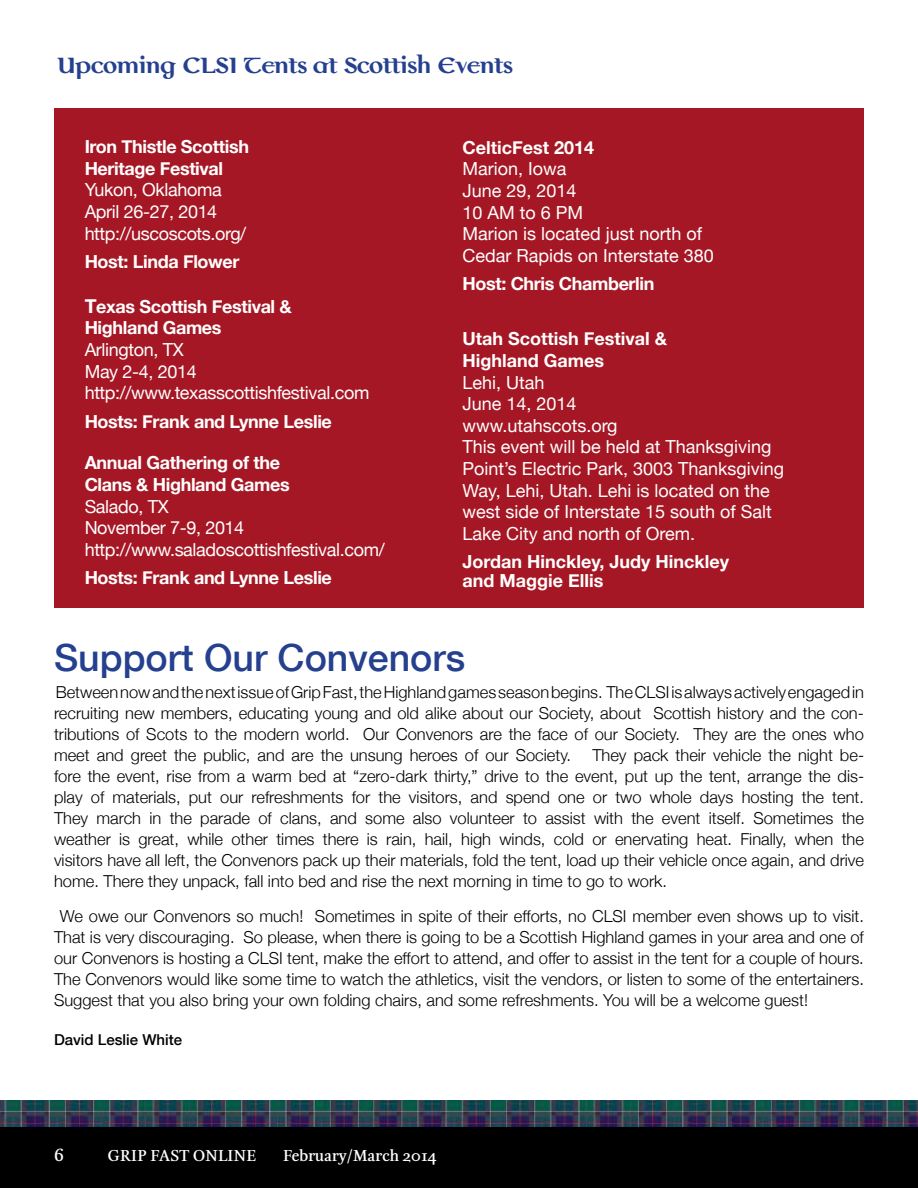
<style>
.page{position:relative;width:918px;height:1188px;background:#fff}
.page>*{position:absolute;margin:0;border:0;box-sizing:border-box;transform-origin:0 0}
.t1{font:500 37.5px "Helvetica Neue";color:#25408f}
.t2{font:700 27px "Colmcille MT Std";letter-spacing:-.04em;color:#25408f}
.t3{font:18px/21.6px "Helvetica Neue";color:#fff}
.t4{font:700 18px/21.6px "Helvetica Neue";letter-spacing:-.02em;color:#fff}
.t5{font:18px/21.6px "Helvetica Neue";letter-spacing:-.02em;color:#fff}
.t6{font:700 18px/21.6px "Helvetica Neue";color:#fff}
.t7{font:700 18px "Esta";color:#fff}
.t8{font:300 16.5px/21px "Helvetica Neue";color:#000;text-align:justify}
.t9{font:700 16.5px "Esta";color:#fff}
.t10{font:500 15px "Helvetica Neue";color:#000}
.s1{font-size:19.5px}
</style>
<div class="page">
<img style="left:0;top:1101px;width:918px;height:27px">
<div style="left:0;top:1128px;width:918px;height:60px;background:#000"></div>
<div style="left:54px;top:108px;width:810px;height:500px;background:#a51724"></div>
<h2 class="t2" style="left:56px;top:53px;width:458px">Upcoming CLSI Tents at Scottish Events</h2>
<p class="t4" style="left:85px;top:135px;width:166px">Iron Thistle Scottish<br>Heritage Festival</p>
<p class="t5" style="left:85px;top:179px;width:163px">Yukon, Oklahoma<br>April 26-27, 2014 http://uscoscots.org/</p>
<p class="t4" style="left:85px;top:250px;width:156px">Host: Linda Flower</p>
<p class="t4" style="left:85px;top:295px;width:209px"><span class="s1">T</span>exas Scottish Festival &amp;<br>Highland Games</p>
<p class="t5" style="left:85px;top:339px;width:286px">Arlington, TX<br>May 2-4, 2014 http://www.texasscottishfestival.com</p>
<p class="t4" style="left:85px;top:410px;width:249px">Hosts: Frank and Lynne Leslie</p>
<p class="t4" style="left:85px;top:452px;width:207px">Annual Gathering of the<br>Clans &amp; Highland Games</p>
<p class="t5" style="left:85px;top:495px;width:301px">Salado, TX<br>November 7-9, 2014 http://www.saladoscottishfestival.com/</p>
<p class="t4" style="left:85px;top:567px;width:249px">Hosts: Frank and Lynne Leslie</p>
<p class="t6" style="left:462px;top:136px;width:133px">CelticFest 2014</p>
<p class="t3" style="left:462px;top:158px;width:253px">Marion, Iowa<br>June 29, 2014<br>10 AM to 6 PM<br>Marion is located just north of<br>Cedar Rapids on Interstate 380</p>
<p class="t4" style="left:462px;top:272px;width:194px">Host: Chris Chamberlin</p>
<p class="t6" style="left:462px;top:328px;width:206px">Utah Scottish Festival &amp;<br>Highland Games</p>
<p class="t3" style="left:462px;top:371px;width:323px">Lehi, Utah<br>June 14, 2014<br>www.utahscots.org<br>This event will be held at Thanksgiving<br>Point’s Electric Park, 3003 Thanksgiving<br>Way, Lehi, Utah. Lehi is located on the west side of Interstate 15 south of Salt<br>Lake City and north of Orem.</p>
<p class="t6" style="left:462px;top:552px;width:268px;line-height:18.6px">Jordan Hinckley, Judy Hinckley and Maggie Ellis</p>
<h1 class="t1" style="left:54px;top:635px;width:413px">Support Our Convenors</h1>
<p class="t8" style="left:54px;top:682px;width:812px">Between now and the next issue of Grip Fast, the Highland games season begins. The CLSI is always actively engaged in recruiting new members, educating young and old alike about our Society, about Scottish history and the con&shy;tributions of Scots to the modern world. Our Convenors are the face of our Society. They are the ones who meet and greet the public, and are the unsung heroes of our Society.</p>
<p class="t8" style="left:54px;top:745px;width:812px;text-indent:538px">They pack their vehicle the night be&shy;fore the event, rise from a warm bed at “zero-dark thirty,” drive to the event, put up the tent, arrange the dis&shy;play of materials, put our refreshments for the visitors, and spend one or two whole days hosting the tent.<br>They march in the parade of clans, and some also volunteer to assist with the event itself. Sometimes the weather is great, while other times there is rain, hail, high winds, cold or enervating heat. Finally, when the visitors have all left, the Convenors pack up their materials, fold the tent, load up their vehicle once again, and drive home. There they unpack, fall into bed and rise the next morning in time to go to work.</p>
<p class="t8" style="left:54px;top:905px;width:812px;text-indent:6px">We owe our Convenors so much! Sometimes in spite of their efforts, no CLSI member even shows up to visit.<br>That is very discouraging. So please, when there is going to be a Scottish Highland games in your area and one of our Convenors is hosting a CLSI tent, make the effort to attend, and offer to assist in the tent for a couple of hours.<br>The Convenors would like some time to watch the athletics, visit the vendors, or listen to some of the entertainers.<br>Suggest that you also bring your own folding chairs, and some refreshments. You will be a welcome guest!</p>
<p class="t10" style="left:54px;top:1030px;width:130px">David Leslie White</p>
<p class="t7" style="left:54px;top:1144px;width:11px">6</p>
<p class="t9" style="left:108px;top:1146px;width:150px">GRIP FAST ONLINE</p>
<p class="t9" style="left:283px;top:1146px;width:155px">February/March 2014</p>
</div>
